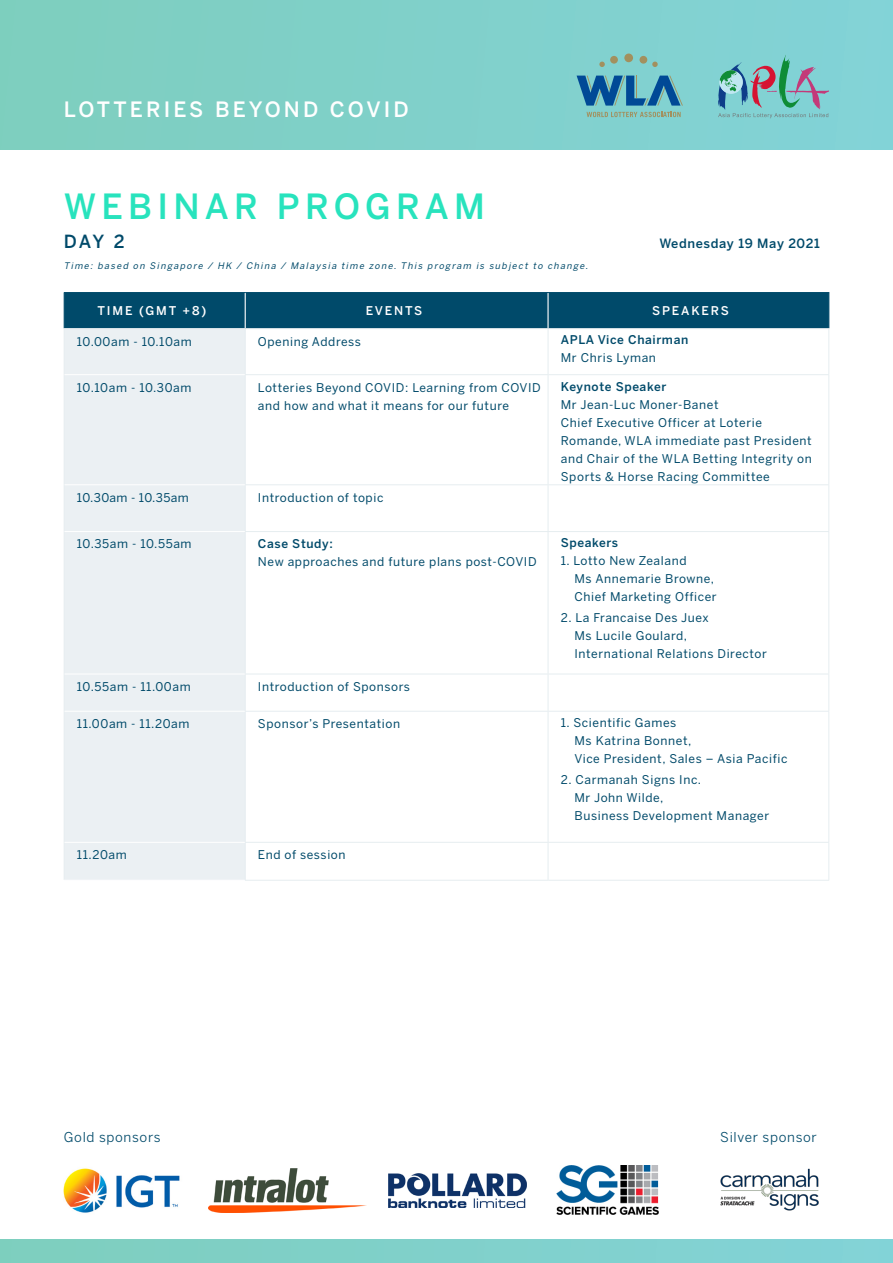
<style>
.page{position:relative;width:893px;height:1263px;background:#fff}
.page>*{position:absolute;margin:0;border:0;box-sizing:border-box;transform-origin:0 0}
.t1{font:500 34.5px "Benton Sans";letter-spacing:.15em;color:#28e3bd}
.t2{font:500 21px "Benton Sans";letter-spacing:.15em;color:#fff}
.t3{font:500 18px "Benton Sans";color:#004a6a}
.t4{font:13.5px "Benton Sans";letter-spacing:.05em;color:#004a6a}
.t5{font:500 12.75px "Benton Sans";letter-spacing:.045em;color:#004a6a}
.t6{font:12px/18px "Benton Sans";letter-spacing:.05em;color:#004a6a}
.t7{font:500 12px "Benton Sans";letter-spacing:.05em;color:#004a6a}
.t8{font:500 12px "Benton Sans";letter-spacing:.15em;color:#fff}
.t9{font:12px "Benton Sans";letter-spacing:.03em;color:#004a6a}
.t10{font:italic 9px "Benton Sans";color:#004a6a}
.s1{font-weight:500}
</style>
<div class="page">
<div style="left:0;top:1239px;width:893px;height:24px;background:#80d0cb"></div>
<div style="left:0;top:0;width:893px;height:150px;background:linear-gradient(to right,#7ecebe,#82d3d7)"></div>
<div style="left:65px;top:293px;width:763px;height:35px;background:#004a6a"></div>
<div style="left:65px;top:329px;width:180px;height:551px;background:#ebf0f3"></div>
<hr style="left:64px;top:329px;width:1px;height:46px;background:#e6edf0">
<hr style="left:245px;top:329px;width:1px;height:45px;background:#e6edf0">
<hr style="left:828px;top:329px;width:1px;height:45px;background:#e6edf0">
<hr style="left:64px;top:375px;width:1px;height:110px;background:#e6edf0">
<hr style="left:245px;top:374px;width:303px;height:1px;background:#e6edf0">
<hr style="left:245px;top:375px;width:1px;height:109px;background:#e6edf0">
<hr style="left:548px;top:374px;width:281px;height:1px;background:#e6edf0">
<hr style="left:828px;top:375px;width:1px;height:109px;background:#e6edf0">
<hr style="left:64px;top:485px;width:1px;height:46px;background:#e6edf0">
<hr style="left:245px;top:484px;width:303px;height:1px;background:#e6edf0">
<hr style="left:245px;top:485px;width:1px;height:46px;background:#e6edf0">
<hr style="left:548px;top:484px;width:281px;height:1px;background:#e6edf0">
<hr style="left:828px;top:485px;width:1px;height:46px;background:#e6edf0">
<hr style="left:64px;top:531px;width:1px;height:143px;background:#e6edf0">
<hr style="left:245px;top:531px;width:303px;height:1px;background:#e6edf0">
<hr style="left:245px;top:532px;width:1px;height:142px;background:#e6edf0">
<hr style="left:548px;top:531px;width:281px;height:1px;background:#e6edf0">
<hr style="left:828px;top:532px;width:1px;height:142px;background:#e6edf0">
<hr style="left:64px;top:674px;width:1px;height:37px;background:#e6edf0">
<hr style="left:245px;top:674px;width:303px;height:1px;background:#e6edf0">
<hr style="left:245px;top:674px;width:1px;height:37px;background:#e6edf0">
<hr style="left:548px;top:674px;width:281px;height:1px;background:#e6edf0">
<hr style="left:828px;top:674px;width:1px;height:37px;background:#e6edf0">
<hr style="left:64px;top:711px;width:1px;height:131px;background:#e6edf0">
<hr style="left:245px;top:711px;width:303px;height:1px;background:#e6edf0">
<hr style="left:245px;top:712px;width:1px;height:130px;background:#e6edf0">
<hr style="left:548px;top:711px;width:281px;height:1px;background:#e6edf0">
<hr style="left:828px;top:712px;width:1px;height:130px;background:#e6edf0">
<hr style="left:64px;top:842px;width:1px;height:38px;background:#e6edf0">
<hr style="left:245px;top:842px;width:303px;height:1px;background:#e6edf0">
<hr style="left:245px;top:843px;width:1px;height:37px;background:#e6edf0">
<hr style="left:548px;top:842px;width:281px;height:1px;background:#e6edf0">
<hr style="left:828px;top:843px;width:1px;height:37px;background:#e6edf0">
<hr style="left:245px;top:880px;width:303px;height:1px;background:#e6edf0">
<hr style="left:548px;top:880px;width:281px;height:1px;background:#e6edf0">
<hr style="left:245px;top:293px;width:1px;height:35px;background:#fff">
<hr style="left:548px;top:329px;width:1px;height:45px;background:#e6edf0">
<hr style="left:548px;top:375px;width:1px;height:109px;background:#e6edf0">
<hr style="left:548px;top:485px;width:1px;height:46px;background:#e6edf0">
<hr style="left:548px;top:532px;width:1px;height:142px;background:#e6edf0">
<hr style="left:548px;top:674px;width:1px;height:37px;background:#e6edf0">
<hr style="left:548px;top:712px;width:1px;height:130px;background:#e6edf0">
<hr style="left:548px;top:843px;width:1px;height:37px;background:#e6edf0">
<hr style="left:547px;top:293px;width:2px;height:35px;background:#fff">
<hr style="left:65px;top:374px;width:180px;height:1px;background:#fff">
<hr style="left:65px;top:484px;width:180px;height:1px;background:#fff">
<hr style="left:65px;top:531px;width:180px;height:1px;background:#fff">
<hr style="left:65px;top:674px;width:180px;height:1px;background:#fff">
<hr style="left:65px;top:711px;width:180px;height:1px;background:#fff">
<hr style="left:65px;top:842px;width:180px;height:1px;background:#fff">
<hr style="left:828px;top:293px;width:1px;height:35px;background:#004a6a">
<hr style="left:64px;top:292px;width:181px;height:1px;background:#004a6a">
<hr style="left:64px;top:293px;width:1px;height:35px;background:#004a6a">
<hr style="left:245px;top:292px;width:303px;height:1px;background:#004a6a">
<hr style="left:548px;top:292px;width:281px;height:1px;background:#004a6a">
<hr style="left:64px;top:328px;width:181px;height:1px;background:#e6edf0">
<hr style="left:245px;top:328px;width:303px;height:1px;background:#e6edf0">
<hr style="left:548px;top:328px;width:281px;height:1px;background:#e6edf0">
<svg style="left:718px;top:55px;width:111px;height:63px;background:#7fb5b9"></svg>
<svg style="left:577px;top:76px;width:106px;height:30px;background:#438bae"></svg>
<div style="left:624px;top:54px;width:9px;height:8px;background:#a2905e;border-radius:50%"></div>
<div style="left:639px;top:56px;width:8px;height:8px;background:#a2905e;border-radius:50%"></div>
<svg style="left:652px;top:62px;width:6px;height:5px"></svg>
<svg style="left:599px;top:62px;width:6px;height:5px"></svg>
<div style="left:610px;top:56px;width:8px;height:8px;background:#a2905e;border-radius:50%"></div>
<svg style="left:587px;top:112px;width:94px;height:5px"></svg>
<img style="left:64px;top:1168px;width:116px;height:45px">
<img style="left:209px;top:1168px;width:157px;height:44px">
<img style="left:389px;top:1173px;width:138px;height:35px">
<img style="left:720px;top:1168px;width:99px;height:43px">
<img style="left:557px;top:1166px;width:102px;height:49px">
<h2 class="t2" style="left:64px;top:97px;width:346px">LOTTERIES BEYOND COVID</h2>
<p class="t1" style="left:64px;top:186px;width:423px">WEBINAR PROGRAM</p>
<p class="t3" style="left:64px;top:230px;width:62px">DAY 2</p>
<p class="t5" style="left:659px;top:235px;width:162px">Wednesday 19 May 2021</p>
<p class="t10" style="left:64px;top:260px;width:528px">Time: based on Singapore / HK / China / Malaysia time zone. This program is subject to change.</p>
<p class="t8" style="left:98px;top:304px;width:110px">TIME (GMT +8)</p>
<p class="t8" style="left:366px;top:304px;width:58px">EVENTS</p>
<p class="t8" style="left:652px;top:304px;width:78px">SPEAKERS</p>
<p class="t6" style="left:77px;top:332px;width:116px">10.00am - 10.10am</p>
<p class="t6" style="left:258px;top:332px;width:104px">Opening Address</p>
<p class="t7" style="left:561px;top:333px;width:129px">APLA Vice Chairman</p>
<p class="t6" style="left:561px;top:349px;width:97px">Mr Chris Lyman</p>
<p class="t6" style="left:77px;top:378px;width:116px">10.10am - 10.30am</p>
<p class="t6" style="left:258px;top:378px;width:284px">Lotteries Beyond COVID: Learning from COVID and how and what it means for our future</p>
<p class="t7" style="left:561px;top:379px;width:107px">Keynote Speaker</p>
<p class="t6" style="left:561px;top:395px;width:159px">Mr Jean-Luc Moner-Banet</p>
<p class="t6" style="left:561px;top:413px;width:253px">Chief Executive Officer at Loterie Romande, WLA immediate past President and Chair of the WLA Betting Integrity on Sports &amp; Horse Racing Committee</p>
<p class="t9" style="left:77px;top:490px;width:113px">10.30am - 10.35am</p>
<p class="t6" style="left:258px;top:488px;width:127px">Introduction of topic</p>
<p class="t6" style="left:77px;top:535px;width:116px">10.35am - 10.55am</p>
<p class="t6" style="left:258px;top:535px;width:280px"><span class="s1">Case Study:<br></span>New approaches and future plans post-COVID</p>
<p class="t7" style="left:561px;top:536px;width:59px">Speakers</p>
<p class="t6" style="left:561px;top:552px;width:127px">1. Lotto New Zealand</p>
<p class="t6" style="left:574px;top:570px;width:144px">Ms Annemarie Browne,<br>Chief Marketing Officer</p>
<p class="t6" style="left:561px;top:609px;width:149px">2. La Francaise Des Juex</p>
<p class="t6" style="left:574px;top:627px;width:194px">Ms Lucile Goulard,<br>International Relations Director</p>
<p class="t6" style="left:77px;top:677px;width:115px">10.55am - 11.00am</p>
<p class="t6" style="left:258px;top:677px;width:154px">Introduction of Sponsors</p>
<p class="t6" style="left:77px;top:715px;width:114px">11.00am - 11.20am</p>
<p class="t6" style="left:258px;top:715px;width:144px">Sponsor’s Presentation</p>
<p class="t6" style="left:561px;top:713px;width:117px">1. Scientific Games</p>
<p class="t6" style="left:574px;top:731px;width:214px">Ms Katrina Bonnet,<br>Vice President, Sales – Asia Pacific</p>
<p class="t6" style="left:561px;top:770px;width:142px">2. Carmanah Signs Inc.</p>
<p class="t6" style="left:574px;top:788px;width:196px">Mr John Wilde,<br>Business Development Manager</p>
<p class="t6" style="left:77px;top:846px;width:51px">11.20am</p>
<p class="t6" style="left:258px;top:846px;width:89px">End of session</p>
<p class="t4" style="left:64px;top:1129px;width:98px">Gold sponsors</p>
<p class="t4" style="left:720px;top:1129px;width:98px">Silver sponsor</p>
</div>
